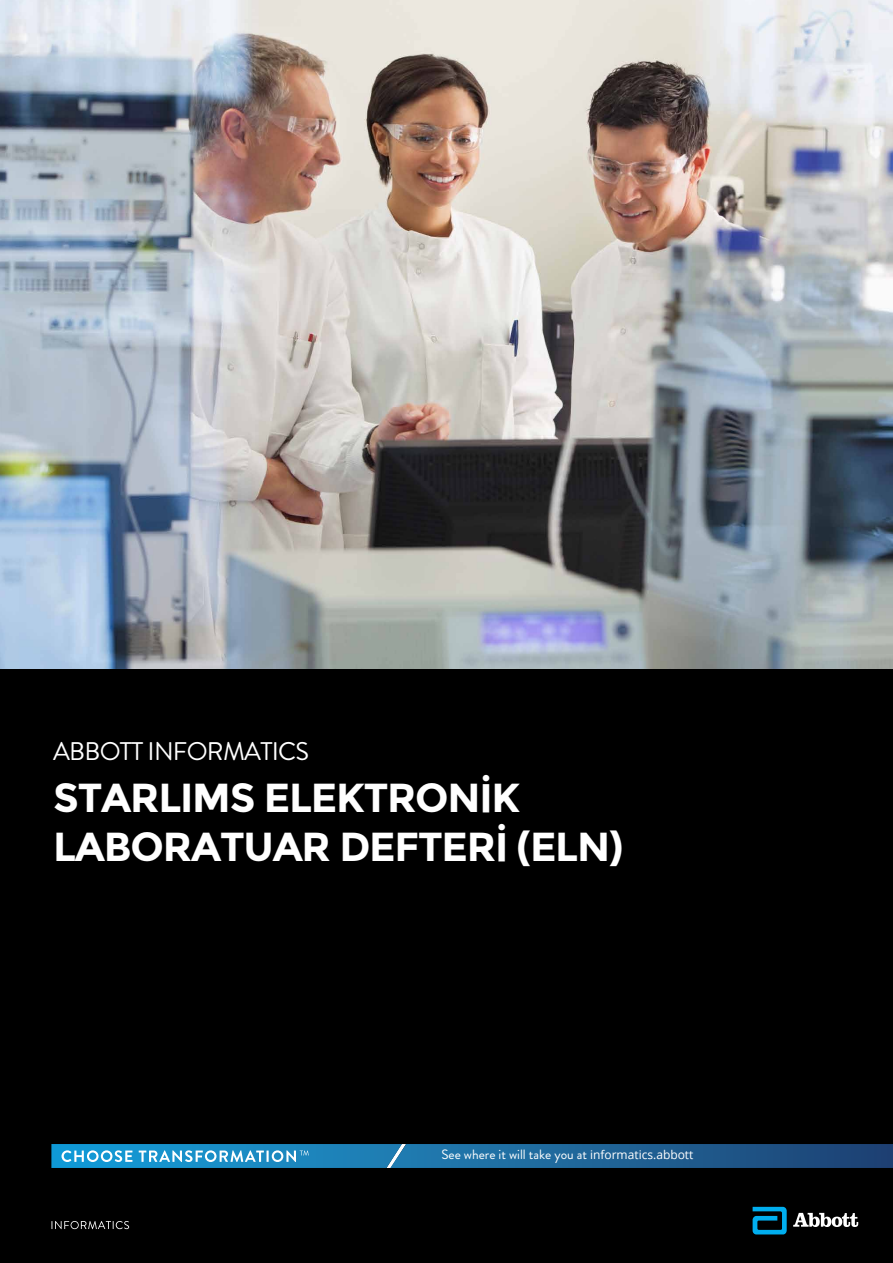
<style>
.page{position:relative;width:893px;height:1263px;background:#000}
.page>*{position:absolute;margin:0;border:0;box-sizing:border-box;transform-origin:0 0}
.t1{font:700 40.5px/48.6px "Montserrat";letter-spacing:-.03em;color:#fff}
.t2{font:25.5px "Brandon Grotesque";letter-spacing:-.03em;color:#fff}
.t3{font:13.5px "Brandon Grotesque";color:#fff}
.s1{font-family:"Open Sans";font-size:12px}
</style>
<div class="page">
<img style="left:0;top:0;width:893px;height:669px">
<svg style="left:51px;top:1144px;width:842px;height:24px;background:#2977a9"></svg>
<svg style="left:753px;top:1207px;width:34px;height:27px"></svg>
<svg style="left:793px;top:1213px;width:65px;height:14px"></svg>
<svg style="left:52px;top:1221px;width:77px;height:8px"></svg>
<h2 class="t2" style="left:53px;top:734px;width:257px">ABBOTT INFORMATICS</h2>
<h1 class="t1" style="left:53px;top:774px;width:572px">STARLIMS ELEKTRONİK<br>LABORATUAR DEFTERİ (ELN)</h1>
<p class="t3" style="left:441px;top:1145px;width:254px">See where it will take you at <span class="s1">informatics.abbott</span></p>
</div>
